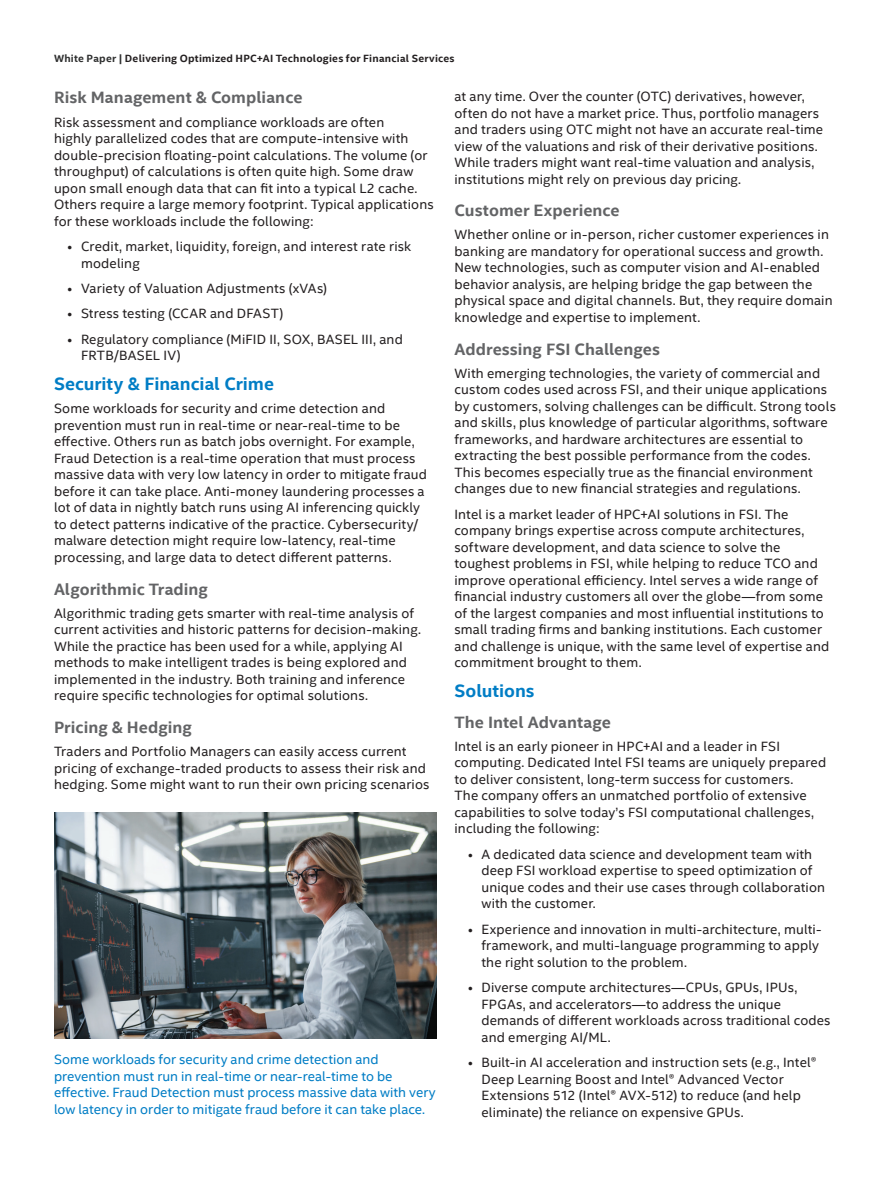
<style>
.page{position:relative;width:891px;height:1188px;background:#fff}
.page>*{position:absolute;margin:0;border:0;box-sizing:border-box;transform-origin:0 0}
.CopyHeaderBlue{font:700 18px "Intel Clear";color:#007dc5}
.CopyHeader2{font:700 16.5px "Intel Clear";letter-spacing:.005em;color:#636466}
.MainCopy___Caption{font:13.5px/16.5px "Intel Clear";letter-spacing:.01em;color:#231f20}
.t1{font:13.5px/16.5px "Intel Clear";color:#007dc5}
.t2{font:700 10.5px "Intel Clear";letter-spacing:.02em;color:#231f20}
.s1{color:#2e2f2f}
</style>
<div class="page">
<img style="left:54px;top:812px;width:382px;height:227px">
<p class="t2" style="left:54px;top:52px;width:402px"><span class="s1">White Paper |</span> Delivering Optimized HPC+AI Technologies for Financial Services</p>
<p class="CopyHeader2" style="left:54px;top:88px;width:250px">Risk Management &amp; Compliance</p>
<p class="MainCopy___Caption" style="left:54px;top:113px;width:381px">Risk assessment and compliance workloads are often<br>highly parallelized codes that are compute-intensive with double-precision floating-point calculations. The volume (or throughput) of calculations is often quite high. Some draw upon small enough data that can fit into a typical L2 cache.<br>Others require a large memory footprint. Typical applications for these workloads include the following:</p>
<p class="MainCopy___Caption" style="left:81px;top:238px;width:332px;text-indent:-14px">• Credit, market, liquidity, foreign, and interest rate risk modeling</p>
<p class="MainCopy___Caption" style="left:68px;top:280px;width:261px">• Variety of Valuation Adjustments (xVAs)</p>
<p class="MainCopy___Caption" style="left:68px;top:305px;width:218px">• Stress testing (CCAR and DFAST)</p>
<p class="MainCopy___Caption" style="left:81px;top:330px;width:323px;text-indent:-14px">• Regulatory compliance (MiFID II, SOX, BASEL III, and<br>FRTB/BASEL IV)</p>
<p class="CopyHeaderBlue" style="left:54px;top:373px;width:222px">Security &amp; Financial Crime</p>
<p class="MainCopy___Caption" style="left:54px;top:400px;width:375px">Some workloads for security and crime detection and prevention must run in real-time or near-real-time to be effective. Others run as batch jobs overnight. For example, Fraud Detection is a real-time operation that must process massive data with very low latency in order to mitigate fraud before it can take place. Anti-money laundering processes a lot of data in nightly batch runs using AI inferencing quickly to detect patterns indicative of the practice. Cybersecurity/ malware detection might require low-latency, real-time processing, and large data to detect different patterns.</p>
<p class="CopyHeader2" style="left:54px;top:579px;width:155px">Algorithmic Trading</p>
<p class="MainCopy___Caption" style="left:54px;top:604px;width:368px">Algorithmic trading gets smarter with real-time analysis of current activities and historic patterns for decision-making.<br>While the practice has been used for a while, applying AI methods to make intelligent trades is being explored and implemented in the industry. Both training and inference require specific technologies for optimal solutions.</p>
<p class="CopyHeader2" style="left:54px;top:717px;width:139px">Pricing &amp; Hedging</p>
<p class="MainCopy___Caption" style="left:54px;top:743px;width:377px">Traders and Portfolio Managers can easily access current pricing of exchange-traded products to assess their risk and hedging. Some might want to run their own pricing scenarios</p>
<p class="MainCopy___Caption" style="left:454px;top:88px;width:370px">at any time. Over the counter (OTC) derivatives, however, often do not have a market price. Thus, portfolio managers and traders using OTC might not have an accurate real-time view of the valuations and risk of their derivative positions.<br>While traders might want real-time valuation and analysis, institutions might rely on previous day pricing.</p>
<p class="CopyHeader2" style="left:454px;top:200px;width:167px">Customer Experience</p>
<p class="MainCopy___Caption" style="left:454px;top:226px;width:380px">Whether online or in-person, richer customer experiences in banking are mandatory for operational success and growth.<br>New technologies, such as computer vision and AI-enabled behavior analysis, are helping bridge the gap between the physical space and digital channels. But, they require domain knowledge and expertise to implement.</p>
<p class="CopyHeader2" style="left:454px;top:339px;width:207px">Addressing FSI Challenges</p>
<p class="MainCopy___Caption" style="left:454px;top:364px;width:383px">With emerging technologies, the variety of commercial and custom codes used across FSI, and their unique applications by customers, solving challenges can be difficult. Strong tools and skills, plus knowledge of particular algorithms, software frameworks, and hardware architectures are essential to extracting the best possible performance from the codes.<br>This becomes especially true as the financial environment changes due to new financial strategies and regulations.</p>
<p class="MainCopy___Caption" style="left:454px;top:505px;width:376px">Intel is a market leader of HPC+AI solutions in FSI. The company brings expertise across compute architectures, software development, and data science to solve the toughest problems in FSI, while helping to reduce TCO and improve operational efficiency. Intel serves a wide range of financial industry customers all over the globe—from some of the largest companies and most influential institutions to small trading firms and banking institutions. Each customer and challenge is unique, with the same level of expertise and commitment brought to them.</p>
<p class="CopyHeaderBlue" style="left:454px;top:680px;width:82px">Solutions</p>
<p class="CopyHeader2" style="left:454px;top:712px;width:158px">The Intel Advantage</p>
<p class="MainCopy___Caption" style="left:454px;top:737px;width:373px">Intel is an early pioneer in HPC+AI and a leader in FSI computing. Dedicated Intel FSI teams are uniquely prepared to deliver consistent, long-term success for customers.<br>The company offers an unmatched portfolio of extensive capabilities to solve today’s FSI computational challenges, including the following:</p>
<p class="MainCopy___Caption" style="left:482px;top:845px;width:345px;text-indent:-14px">• A dedicated data science and development team with deep FSI workload expertise to speed optimization of unique codes and their use cases through collaboration with the customer.</p>
<p class="MainCopy___Caption" style="left:482px;top:920px;width:342px;text-indent:-14px">• Experience and innovation in multi-architecture, multi&shy;framework, and multi-language programming to apply the right solution to the problem.</p>
<p class="MainCopy___Caption" style="left:482px;top:979px;width:351px;text-indent:-14px">• Diverse compute architectures—CPUs, GPUs, IPUs, FPGAs, and accelerators—to address the unique demands of different workloads across traditional codes and emerging AI/ML.</p>
<p class="MainCopy___Caption" style="left:482px;top:1054px;width:337px;text-indent:-14px">• Built-in AI acceleration and instruction sets (e.g., Intel® Deep Learning Boost and Intel® Advanced Vector Extensions 512 (Intel® AVX-512) to reduce (and help eliminate) the reliance on expensive GPUs.</p>
<p class="t1" style="left:54px;top:1051px;width:383px">Some workloads for security and crime detection and prevention must run in real-time or near-real-time to be effective. Fraud Detection must process massive data with very low latency in order to mitigate fraud before it can take place.</p>
</div>
